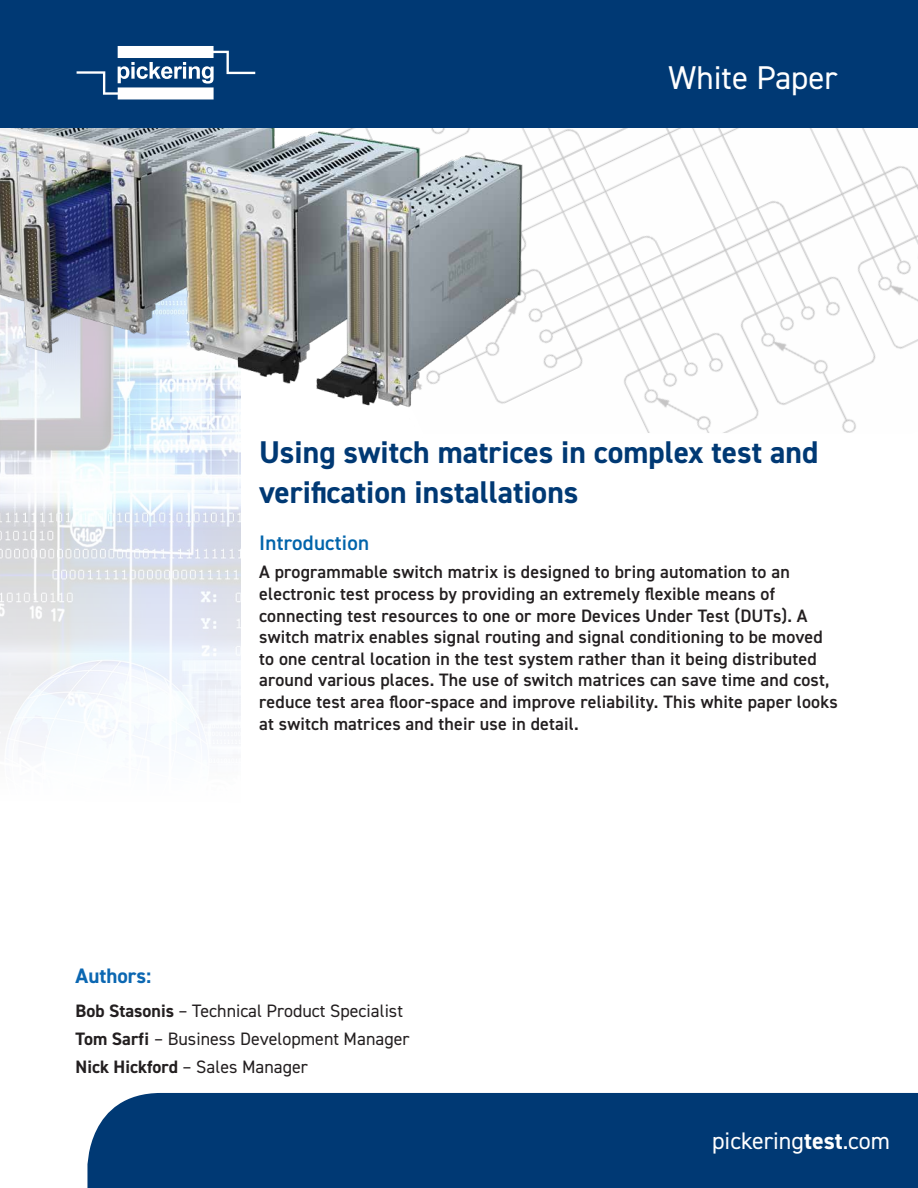
<style>
.page{position:relative;width:918px;height:1188px;background:#fff}
.page>*{position:absolute;margin:0;border:0;box-sizing:border-box;transform-origin:0 0}
.para{font:33px "DIN2014";color:#fff}
.para-2{font:700 31.5px/40.5px "DIN2014";color:#003974}
.para-3{font:24px "DIN2014";color:#fff}
.Main-Heading{font:600 21px "DIN2014";letter-spacing:.01em;color:#0064ab}
.Body{font:700 21px "DIN2014";color:#0b67b2}
.Body-2{font:600 18px/21.6px "DIN2014";letter-spacing:.01em;color:#231f20}
.Body-3{font:18px "DIN2014";color:#231f20}
.s1{font-weight:700}
</style>
<div class="page">
<img style="left:558px;top:127px;width:360px;height:306px">
<img style="left:0;top:441px;width:241px;height:304px">
<img style="left:0;top:127px;width:558px;height:314px">
<div style="left:87px;top:1093px;width:831px;height:95px;background:#003974"></div>
<div style="left:0;top:0;width:918px;height:127px;background:#003974"></div>
<svg style="left:77px;top:46px;width:178px;height:53px"></svg>
<p class="para" style="left:669px;top:57px;width:171px">White Paper</p>
<p class="para-2" style="left:259px;top:431px;width:561px">Using switch matrices in complex test and verification installations</p>
<p class="Main-Heading" style="left:259px;top:529px;width:111px">Introduction</p>
<p class="Body-2" style="left:259px;top:561px;width:580px">A programmable switch matrix is designed to bring automation to an electronic test process by providing an extremely flexible means of connecting test resources to one or more Devices Under Test (DUTs). A switch matrix enables signal routing and signal conditioning to be moved to one central location in the test system rather than it being distributed around various places. The use of switch matrices can save time and cost, reduce test area floor-space and improve reliability. This white paper looks at switch matrices and their use in detail.</p>
<p class="Body" style="left:76px;top:962px;width:77px">Authors:</p>
<p class="Body-3" style="left:76px;top:1000px;width:329px"><span class="s1">Bob Stasonis</span> – Technical Product Specialist</p>
<p class="Body-3" style="left:76px;top:1028px;width:335px"><span class="s1">Tom Sarfi</span> – Business Development Manager</p>
<p class="Body-3" style="left:76px;top:1056px;width:234px"><span class="s1">Nick Hickford</span> – Sales Manager</p>
<p class="para-3" style="left:712px;top:1126px;width:179px">pickering<span class="s1">test</span>.com</p>
</div>
